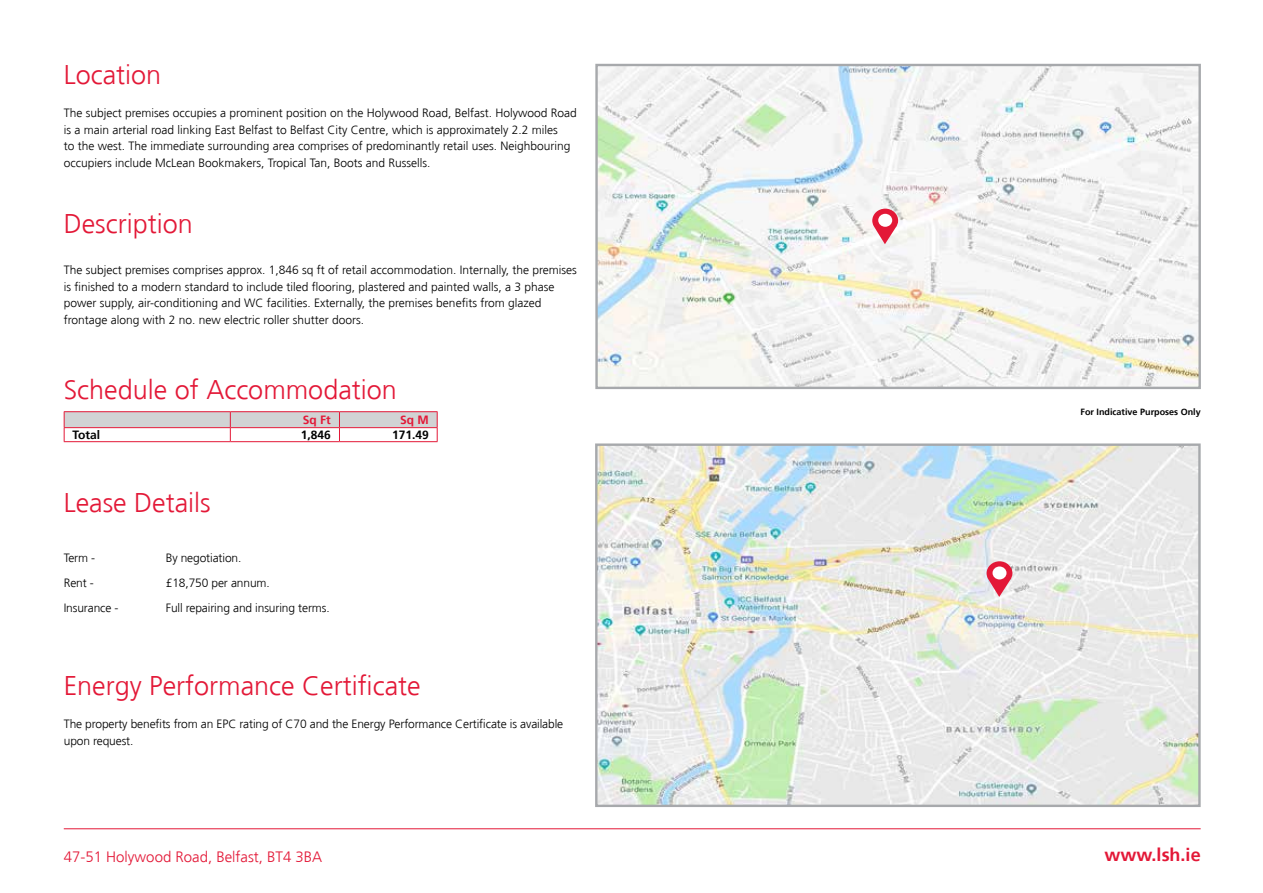
<style>
.page{position:relative;width:1263px;height:893px;background:#fff}
.page>*{position:absolute;margin:0;border:0;box-sizing:border-box;transform-origin:0 0}
.t1{font:300 27px "Frutiger";color:#e31837}
.t2{font:700 18px "Frutiger 65";color:#e31837}
.t3{font:300 15px "Frutiger";color:#e31837}
.t4{font:300 12px/16.5px "Frutiger";color:#000}
.t5{font:700 12px "Frutiger 65";color:#000}
.t6{font:700 12px "Frutiger 65";color:#e31837}
.t7{font:700 9px "Frutiger 65";color:#000}
</style>
<div class="page">
<hr style="left:64px;top:828px;width:1137px;height:1px;background:#e31837">
<hr style="left:64px;top:411px;width:166px;height:1px;background:#e31837">
<hr style="left:230px;top:411px;width:109px;height:1px;background:#e31837">
<hr style="left:339px;top:411px;width:99px;height:1px;background:#e31837">
<svg style="left:64px;top:412px;width:374px;height:30px"></svg>
<img style="left:598px;top:67px;width:600px;height:319px">
<div style="left:595px;top:64px;width:606px;height:325px;border:2px solid #a7a9ac"></div>
<img style="left:598px;top:446px;width:600px;height:358px">
<div style="left:595px;top:443px;width:606px;height:364px;border:2px solid #a7a9ac"></div>
<svg style="left:872px;top:209px;width:26px;height:35px"></svg>
<div style="left:878px;top:214px;width:14px;height:13px;background:#fff;border-radius:50%"></div>
<svg style="left:986px;top:561px;width:26px;height:36px"></svg>
<div style="left:992px;top:566px;width:14px;height:13px;background:#fff;border-radius:50%"></div>
<h1 class="t1" style="left:64px;top:59px;width:99px">Location</h1>
<p class="t4" style="left:64px;top:105px;width:515px">The subject premises occupies a prominent position on the Holywood Road, Belfast. Holywood Road is a main arterial road linking East Belfast to Belfast City Centre, which is approximately 2.2 miles<br>to the west. The immediate surrounding area comprises of predominantly retail uses. Neighbouring occupiers include McLean Bookmakers, Tropical Tan, Boots and Russells.</p>
<h1 class="t1" style="left:64px;top:208px;width:131px">Description</h1>
<p class="t4" style="left:64px;top:262px;width:514px">The subject premises comprises approx. 1,846 sq ft of retail accommodation. Internally, the premises is finished to a modern standard to include tiled flooring, plastered and painted walls, a 3 phase power supply, air-conditioning and WC facilities. Externally, the premises benefits from glazed frontage along with 2 no. new electric roller shutter doors.</p>
<h1 class="t1" style="left:64px;top:374px;width:335px">Schedule of Accommodation</h1>
<p class="t6" style="left:303px;top:413px;width:30px">Sq Ft</p>
<p class="t6" style="left:400px;top:413px;width:30px">Sq M</p>
<p class="t5" style="left:73px;top:428px;width:29px">Total</p>
<p class="t5" style="left:301px;top:428px;width:32px">1,846</p>
<p class="t5" style="left:392px;top:428px;width:38px">171.49</p>
<h1 class="t1" style="left:64px;top:488px;width:148px">Lease Details</h1>
<p class="t4" style="left:64px;top:550px;width:33px">Term -</p>
<p class="t4" style="left:166px;top:550px;width:77px">By negotiation.</p>
<p class="t4" style="left:64px;top:575px;width:32px">Rent -</p>
<p class="t4" style="left:166px;top:575px;width:106px">£18,750 per annum.</p>
<p class="t4" style="left:64px;top:600px;width:56px">Insurance -</p>
<p class="t4" style="left:166px;top:600px;width:165px">Full repairing and insuring terms.</p>
<h1 class="t1" style="left:64px;top:671px;width:358px">Energy Performance Certificate</h1>
<p class="t4" style="left:64px;top:716px;width:501px">The property benefits from an EPC rating of C70 and the Energy Performance Certificate is available upon request.</p>
<p class="t7" style="left:1080px;top:407px;width:122px">For Indicative Purposes Only</p>
<p class="t3" style="left:64px;top:848px;width:260px">47-51 Holywood Road, Belfast, BT4 3BA</p>
<h2 class="t2" style="left:1104px;top:844px;width:98px">www.lsh.ie</h2>
</div>
